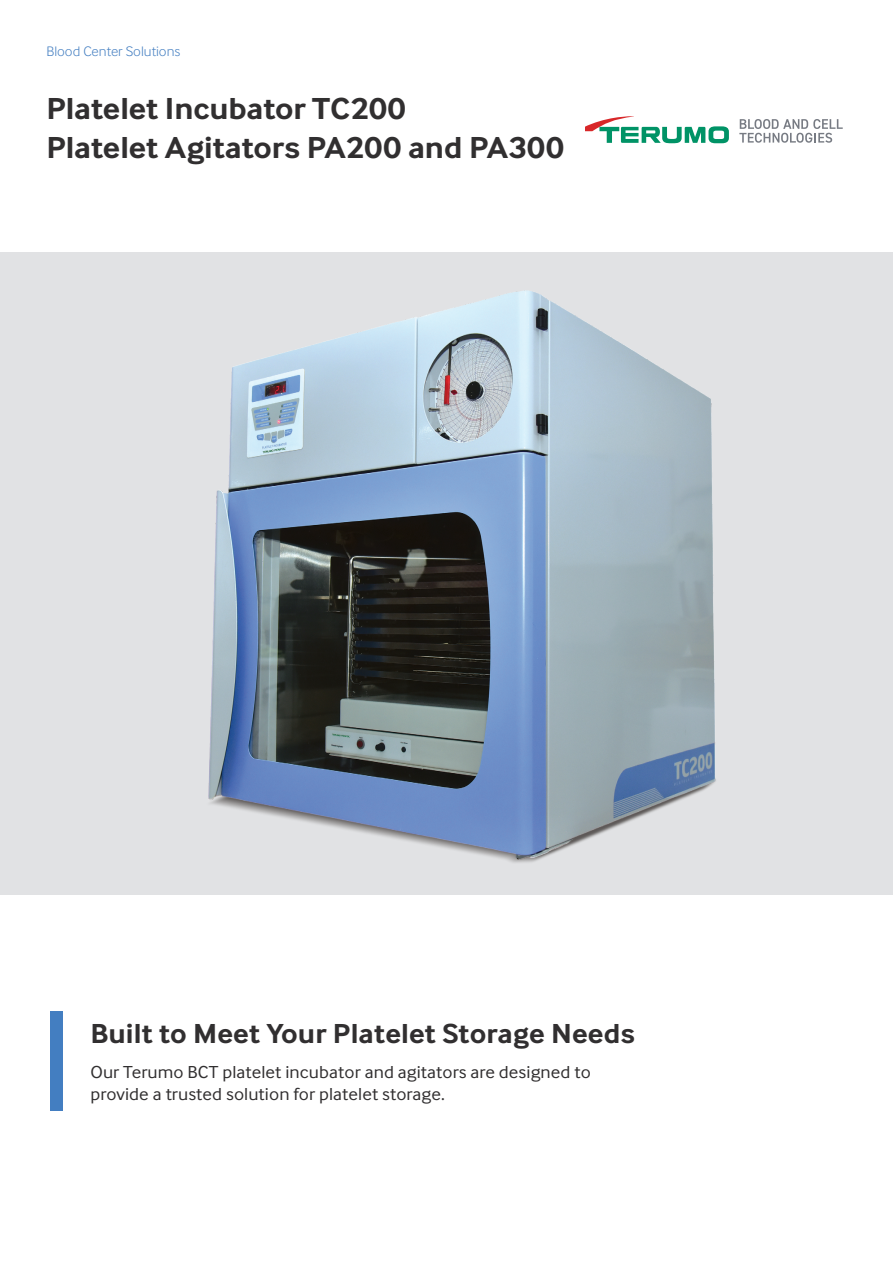
<style>
.page{position:relative;width:893px;height:1263px;background:#fff}
.page>*{position:absolute;margin:0;border:0;box-sizing:border-box;transform-origin:0 0}
.t1{font:700 31.5px "Terumo BCT";letter-spacing:-.005em;color:#312f30}
.TER_Brochure_title{font:700 28.5px "Terumo BCT";letter-spacing:.005em;color:#312f30}
.TER_Brochure_title-2{font:18px/22.5px "Terumo BCT";letter-spacing:.005em;color:#312f30}
.TER_Brochure_body{font:300 14.25px "Terumo BCT";color:#437ec1}
</style>
<div class="page">
<div style="left:0;top:253px;width:893px;height:642px;background:#e1e2e4"></div>
<div style="left:50px;top:1011px;width:12px;height:44px;background:#437ec1"></div>
<div style="left:50px;top:1052px;width:12px;height:58px;background:#437ec1"></div>
<img style="left:208px;top:290px;width:508px;height:573px">
<svg style="left:739px;top:119px;width:104px;height:24px"></svg>
<svg style="left:586px;top:116px;width:143px;height:27px"></svg>
<p class="TER_Brochure_body" style="left:47px;top:44px;width:135px">Blood Center Solutions</p>
<p class="t1" style="left:47px;top:91px;width:361px">Platelet Incubator TC200</p>
<p class="t1" style="left:47px;top:130px;width:519px">Platelet Agitators PA200 and PA300</p>
<p class="TER_Brochure_title" style="left:90px;top:1017px;width:546px">Built to Meet Your Platelet Storage Needs</p>
<p class="TER_Brochure_title-2" style="left:90px;top:1060px;width:502px">Our Terumo BCT platelet incubator and agitators are designed to provide a trusted solution for platelet storage.</p>
</div>
